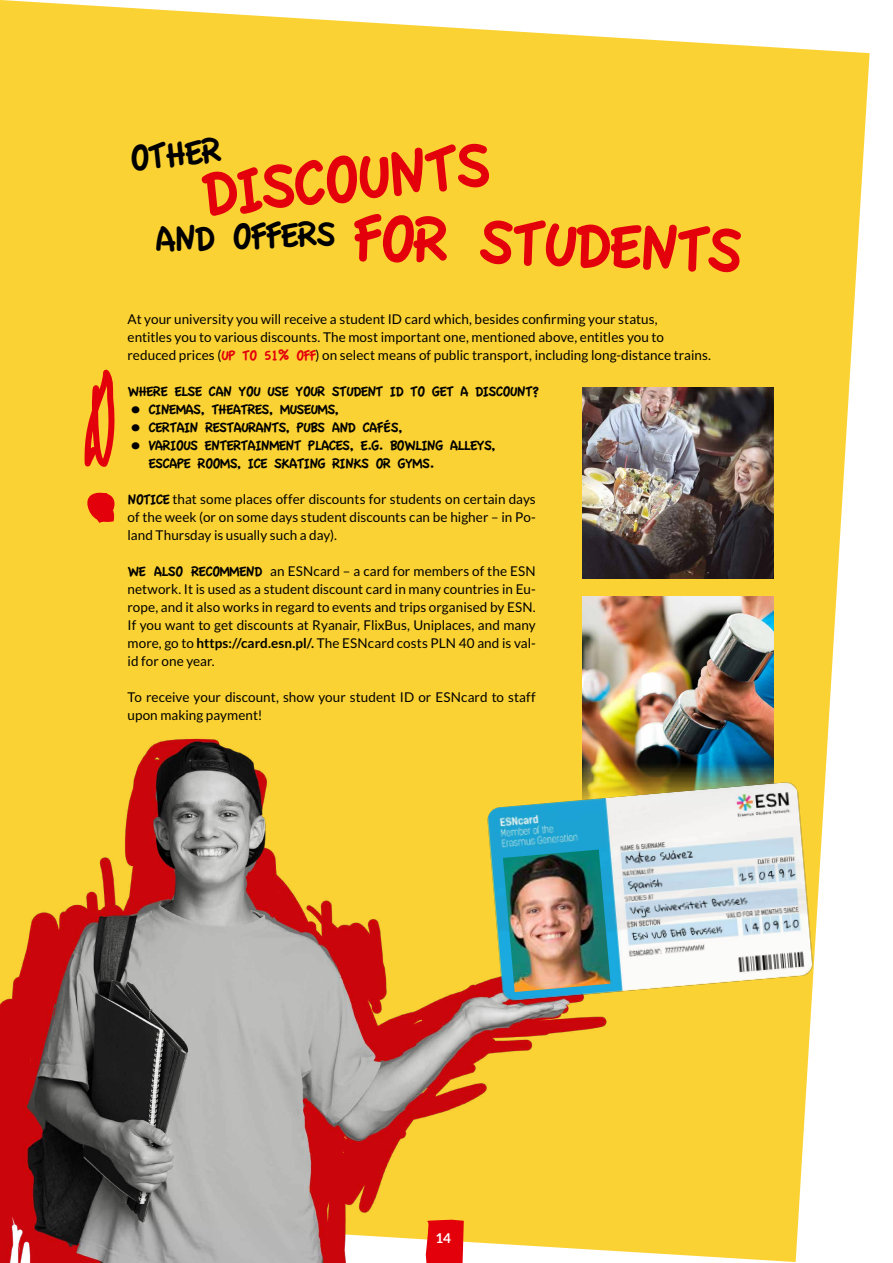
<style>
.page{position:relative;width:893px;height:1263px;background:#fff}
.page>*{position:absolute;margin:0;border:0;box-sizing:border-box;transform-origin:0 0}
.t1{font:67.5px "Apple Casual";color:#e3000b}
.t2{font:45px "Apple Casual";color:#000}
.t3{font:37.5px "Apple Casual";color:#000}
.t4{font:15px/18px "Apple Casual";letter-spacing:-.05em;color:#000}
.t5{font:13.5px/18px "Lato";color:#000}
.t6{font:700 13.5px "Lato";color:#fff}
.s1{font-family:"Apple Casual";font-size:15px;color:#e3000b}
.s2{font-family:"Apple Casual";font-size:15px}
.s3{font-weight:700}
</style>
<div class="page">
<div style="left:0;top:0;width:870px;height:701px;background:#fbd233"></div>
<svg style="left:83px;top:354px;width:36px;height:169px;background:#f28624"></svg>
<img style="left:0;top:701px;width:830px;height:562px">
<img style="left:582px;top:388px;width:192px;height:191px">
<img style="left:582px;top:596px;width:192px;height:185px">
<img style="left:486px;top:781px;width:336px;height:222px">
<img style="left:503px;top:849px;width:107px;height:143px">
<svg style="left:423px;top:1220px;width:41px;height:43px;background:#e61c1b"></svg>
<p class="t3" style="left:127px;top:139px;width:94px;rotate:-6deg">OTHER</p>
<p class="t1" style="left:197px;top:158px;width:293px;rotate:-6deg">DISCOUNTS</p>
<p class="t1" style="left:353px;top:201px;width:393px;rotate:2deg">FOR STUDENTS</p>
<p class="t3" style="left:154px;top:219px;width:183px;rotate:-2deg">AND OFFERS</p>
<p class="t5" style="left:128px;top:310px;width:585px">At your university you will receive a student ID card which, besides confirming your status,<br>entitles you to various discounts. The most important one, mentioned above, entitles you to reduced prices (<span class="s1">UP TO 51% OFF</span>) on select means of public transport, including long-distance trains.</p>
<p class="t4" style="left:128px;top:383px;width:413px">WHERE ELSE CAN YOU USE YOUR STUDENT ID TO GET A DISCOUNT?</p>
<p class="t2" style="left:128px;top:376px;width:16px">.</p>
<p class="t4" style="left:148px;top:401px;width:192px">CINEMAS, THEATRES, MUSEUMS,</p>
<p class="t2" style="left:128px;top:394px;width:16px">.</p>
<p class="t4" style="left:148px;top:419px;width:256px">CERTAIN RESTAURANTS, PUBS AND CAFÉS,</p>
<p class="t2" style="left:128px;top:412px;width:16px">.</p>
<p class="t4" style="left:148px;top:437px;width:349px">VARIOUS ENTERTAINMENT PLACES, E.G. BOWLING ALLEYS,<br>ESCAPE ROOMS, ICE SKATING RINKS OR GYMS.</p>
<p class="t5" style="left:128px;top:490px;width:410px;text-align:justify"><span class="s2">NOTICE</span> that some places offer discounts for students on certain days of the week (or on some days student discounts can be higher – in Po&shy;land Thursday is usually such a day).</p>
<p class="t5" style="left:128px;top:562px;width:410px;text-align:justify"><span class="s2">WE ALSO RECOMMEND</span> an ESNcard – a card for members of the ESN network. It is used as a student discount card in many countries in Eu&shy;rope, and it also works in regard to events and trips organised by ESN.<br>If you want to get discounts at Ryanair, FlixBus, Uniplaces, and many more, go to <span class="s3">https://card.esn.pl/.</span> The ESNcard costs PLN 40 and is val&shy;id for one year.</p>
<p class="t5" style="left:128px;top:688px;width:410px">To receive your discount, show your student ID or ESNcard to staff upon making payment!</p>
<p class="t6" style="left:435px;top:1230px;width:17px">14</p>
</div>
